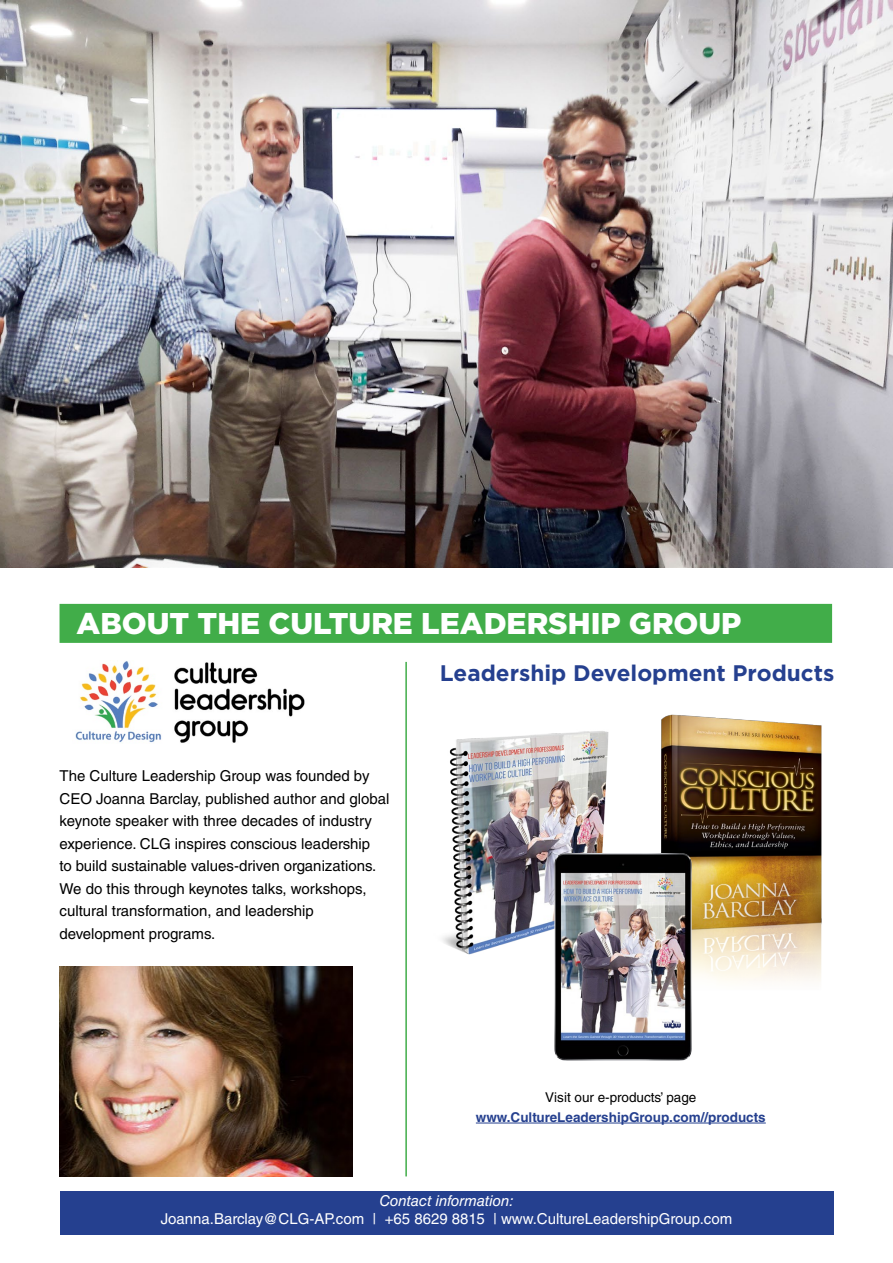
<style>
.page{position:relative;width:893px;height:1263px;background:#fff}
.page>*{position:absolute;margin:0;border:0;box-sizing:border-box;transform-origin:0 0}
.hil{font:900 30px "Gotham";color:#fff}
.t1{font:700 22.5px "Gotham";color:#25408f}
.body{font:15px/22.5px "Helvetica LT Std";color:#000}
.body-2{font:15px/18px "Helvetica LT Std";color:#fff;text-align:center}
.body-3{font:700 13.5px/19.5px "Helvetica LT Std";color:#25408f;text-align:center}
.s1{font-weight:400;color:#000}
.s2{font-style:italic}
</style>
<div class="page">
<img style="left:0;top:0;width:893px;height:568px">
<img style="left:75px;top:661px;width:230px;height:82px">
<img style="left:635px;top:714px;width:187px;height:267px">
<img style="left:442px;top:731px;width:193px;height:224px">
<hr style="left:476px;top:1123px;width:290px;height:1px;background:#25408f">
<img style="left:520px;top:854px;width:207px;height:207px">
<div style="left:60px;top:604px;width:772px;height:39px;background:#41ad49"></div>
<img style="left:60px;top:966px;width:293px;height:210px">
<hr style="left:405px;top:662px;width:2px;height:514px;background:#41ad49">
<div style="left:60px;top:1191px;width:773px;height:43px;background:#25408f"></div>
<p class="hil" style="left:77px;top:603px;width:666px">ABOUT THE CULTURE LEADERSHIP GROUP</p>
<p class="body" style="left:60px;top:764px;width:331px">The Culture Leadership Group was founded by CEO Joanna Barclay, published author and global keynote speaker with three decades of industry experience. CLG inspires conscious leadership<br>to build sustainable values-driven organizations.<br>We do this through keynotes talks, workshops, cultural transformation, and leadership development programs.</p>
<p class="t1" style="left:440px;top:658px;width:396px">Leadership Development Products</p>
<p class="body-3" style="left:476px;top:1087px;width:291px"><span class="s1">Visit our e-products’ page </span>www.CultureLeadershipGroup.com//products</p>
<p class="body-2" style="left:161px;top:1192px;width:573px"><span class="s2">Contact information:<br></span>Joanna.Barclay@CLG-AP.com | +65 8629 8815 | www.CultureLeadershipGroup.com</p>
</div>
